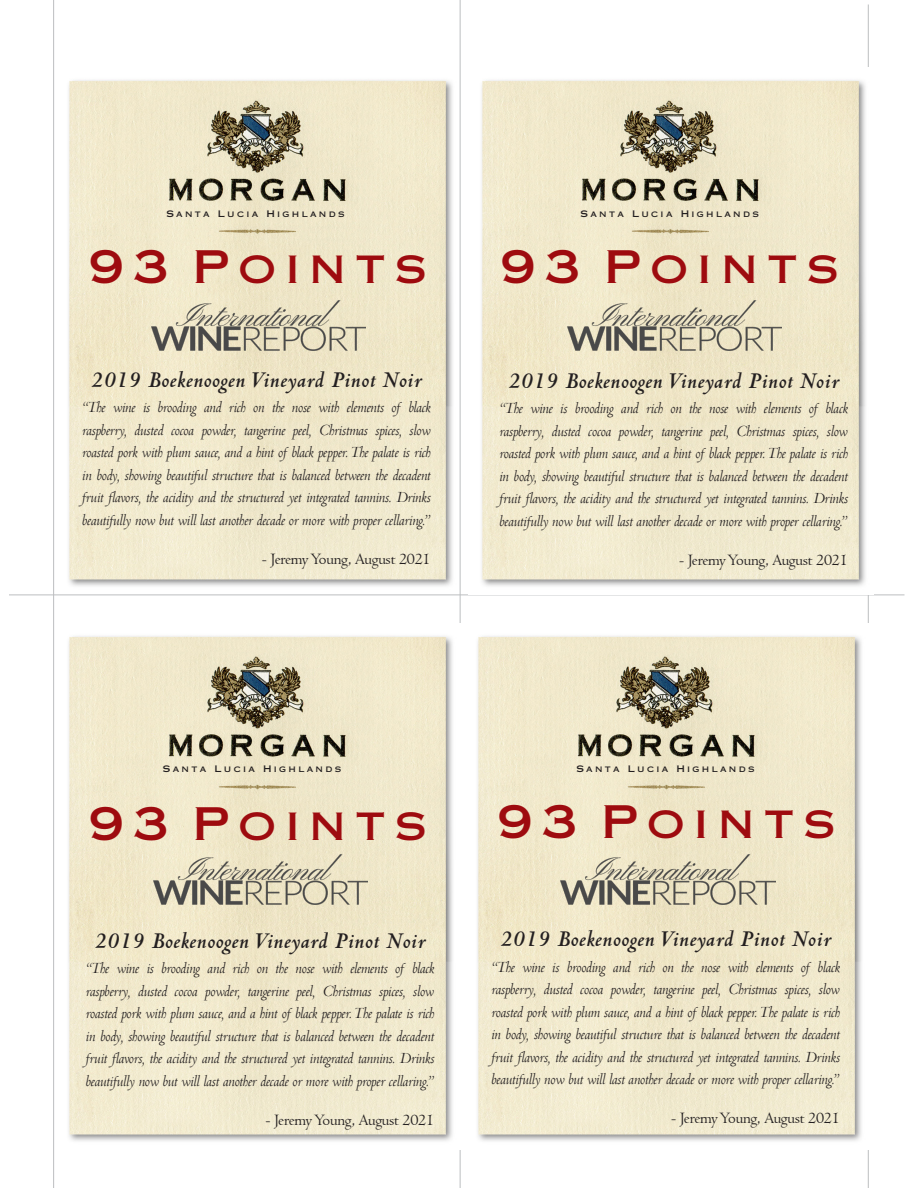
<style>
.page{position:relative;width:918px;height:1188px;background:#fff}
.page>*{position:absolute;margin:0;border:0;box-sizing:border-box;transform-origin:0 0}
.t1{font:45px "Copperplate Gothic Std 31 AB";letter-spacing:.2em;color:#9e0b0f}
.t2{font:italic 700 24px "Centaur";letter-spacing:.025em;color:#231f20}
.t3{font:16.5px/22.5px "Centaur MT Italic";letter-spacing:-.015em;color:#231f20;text-align:justify}
.t4{font:16.5px "Centaur";letter-spacing:-.015em;color:#231f20}
.t5{font:9px "Copperplate Gothic Std 31 AB";letter-spacing:.26em;color:#231f20}
</style>
<div class="page">
<img style="left:68px;top:68px;width:392px;height:526px">
<hr style="left:53px;top:0;width:1px;height:1188px;background:#bcbec0">
<hr style="left:868px;top:4px;width:1px;height:1184px;background:#bcbec0">
<hr style="left:9px;top:595px;width:895px;height:1px;background:#bcbec0">
<hr style="left:460px;top:0;width:1px;height:1188px;background:#bcbec0">
<img style="left:481px;top:68px;width:388px;height:526px">
<img style="left:68px;top:635px;width:385px;height:506px">
<img style="left:477px;top:623px;width:392px;height:527px">
<img style="left:152px;top:301px;width:214px;height:54px">
<img style="left:567px;top:301px;width:215px;height:54px">
<img style="left:153px;top:855px;width:214px;height:53px">
<img style="left:561px;top:855px;width:214px;height:53px">
<p class="t5" style="left:166px;top:208px;width:180px">Santa Lucia Highlands</p>
<p class="t5" style="left:581px;top:208px;width:180px">Santa Lucia Highlands</p>
<h1 class="t1" style="left:89px;top:240px;width:340px">93 Points</h1>
<h2 class="t2" style="left:91px;top:365px;width:332px">2019 Boekenoogen Vineyard Pinot Noir</h2>
<p class="t3" style="left:82px;top:396px;width:350px">“The wine is brooding and rich on the nose with elements of black raspberry, dusted cocoa powder, tangerine peel, Christmas spices, slow roasted pork with plum sauce, and a hint of black pepper. The palate is rich in body, showing beautiful structure that is balanced between the decadent fruit flavors, the acidity and the structured yet integrated tannins. Drinks beautifully now but will last another decade or more with proper cellaring.”</p>
<p class="t4" style="left:262px;top:549px;width:170px">- Jeremy Young, August 2021</p>
<h1 class="t1" style="left:501px;top:240px;width:340px">93 Points</h1>
<h2 class="t2" style="left:508px;top:366px;width:332px">2019 Boekenoogen Vineyard Pinot Noir</h2>
<p class="t3" style="left:499px;top:397px;width:350px">“The wine is brooding and rich on the nose with elements of black raspberry, dusted cocoa powder, tangerine peel, Christmas spices, slow roasted pork with plum sauce, and a hint of black pepper. The palate is rich in body, showing beautiful structure that is balanced between the decadent fruit flavors, the acidity and the structured yet integrated tannins. Drinks beautifully now but will last another decade or more with proper cellaring.”</p>
<p class="t4" style="left:679px;top:550px;width:170px">- Jeremy Young, August 2021</p>
<p class="t5" style="left:163px;top:764px;width:180px">Santa Lucia Highlands</p>
<p class="t5" style="left:576px;top:764px;width:180px">Santa Lucia Highlands</p>
<h1 class="t1" style="left:89px;top:797px;width:340px">93 Points</h1>
<h1 class="t1" style="left:497px;top:795px;width:340px">93 Points</h1>
<h2 class="t2" style="left:94px;top:926px;width:332px">2019 Boekenoogen Vineyard Pinot Noir</h2>
<p class="t3" style="left:86px;top:957px;width:350px">“The wine is brooding and rich on the nose with elements of black raspberry, dusted cocoa powder, tangerine peel, Christmas spices, slow roasted pork with plum sauce, and a hint of black pepper. The palate is rich in body, showing beautiful structure that is balanced between the decadent fruit flavors, the acidity and the structured yet integrated tannins. Drinks beautifully now but will last another decade or more with proper cellaring.”</p>
<p class="t4" style="left:266px;top:1110px;width:170px">- Jeremy Young, August 2021</p>
<h2 class="t2" style="left:500px;top:924px;width:332px">2019 Boekenoogen Vineyard Pinot Noir</h2>
<p class="t3" style="left:491px;top:955px;width:350px">“The wine is brooding and rich on the nose with elements of black raspberry, dusted cocoa powder, tangerine peel, Christmas spices, slow roasted pork with plum sauce, and a hint of black pepper. The palate is rich in body, showing beautiful structure that is balanced between the decadent fruit flavors, the acidity and the structured yet integrated tannins. Drinks beautifully now but will last another decade or more with proper cellaring.”</p>
<p class="t4" style="left:671px;top:1108px;width:170px">- Jeremy Young, August 2021</p>
</div>
